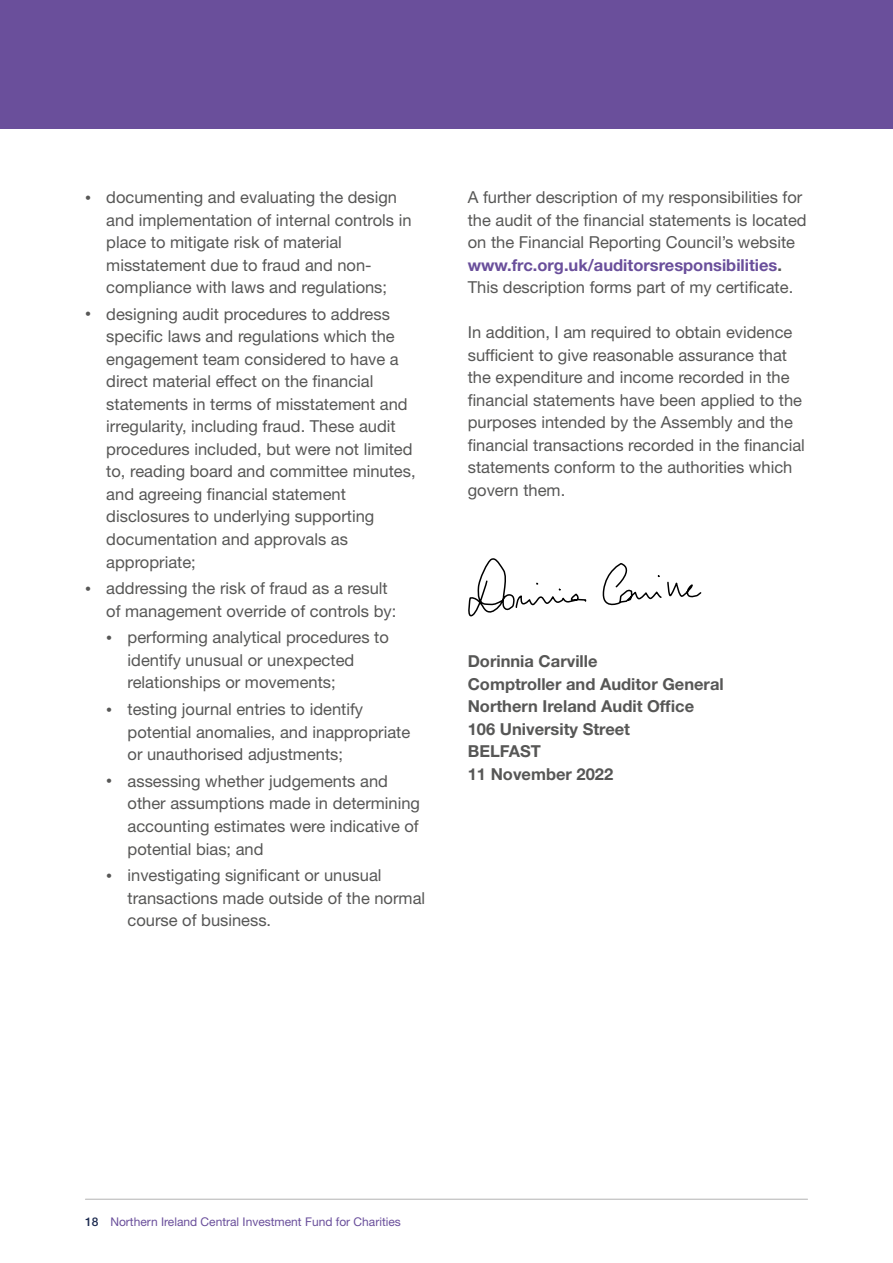
<style>
.page{position:relative;width:893px;height:1263px;background:#fff}
.page>*{position:absolute;margin:0;border:0;box-sizing:border-box;transform-origin:0 0}
.t1{font:16.5px/22.5px "Helvetica Neue LT Std";color:#575756}
.t2{font:700 16.5px/22.5px "Helvetica Neue LT Std";color:#575756}
.t3{font:12px "Helvetica Neue LT Std";color:#6a4f9b}
.s1{font-size:12px}
.s2{font-weight:700;color:#6a4f9b}
.s3{font-weight:700}
.s4{font-weight:500;color:#1d2b50}
</style>
<div class="page">
<div style="left:0;top:0;width:893px;height:128px;background:#6a4f9b"></div>
<hr style="left:85px;top:1199px;width:722px;height:1px;background:#b3b2b2">
<svg style="left:468px;top:558px;width:234px;height:59px"></svg>
<p class="t1" style="left:106px;top:186px;width:307px;text-indent:-21px"><span class="s1">•</span> documenting and evaluating the design and implementation of internal controls in place to mitigate risk of material misstatement due to fraud and non&shy;compliance with laws and regulations;</p>
<p class="t1" style="left:106px;top:303px;width:311px;text-indent:-21px"><span class="s1">•</span> designing audit procedures to address specific laws and regulations which the engagement team considered to have a direct material effect on the financial statements in terms of misstatement and irregularity, including fraud. These audit procedures included, but were not limited to, reading board and committee minutes, and agreeing financial statement disclosures to underlying supporting documentation and approvals as appropriate;</p>
<p class="t1" style="left:106px;top:577px;width:292px;text-indent:-21px"><span class="s1">•</span> addressing the risk of fraud as a result of management override of controls by:</p>
<p class="t1" style="left:128px;top:626px;width:263px;text-indent:-21px"><span class="s1">•</span> performing analytical procedures to identify unusual or unexpected relationships or movements;</p>
<p class="t1" style="left:128px;top:698px;width:284px;text-indent:-21px"><span class="s1">•</span> testing journal entries to identify potential anomalies, and inappropriate or unauthorised adjustments;</p>
<p class="t1" style="left:128px;top:770px;width:294px;text-indent:-21px"><span class="s1">•</span> assessing whether judgements and other assumptions made in determining accounting estimates were indicative of potential bias; and</p>
<p class="t1" style="left:128px;top:864px;width:299px;text-indent:-21px"><span class="s1">•</span> investigating significant or unusual transactions made outside of the normal course of business.</p>
<p class="t1" style="left:468px;top:186px;width:340px">A further description of my responsibilities for the audit of the financial statements is located on the Financial Reporting Council’s website <span class="s2">www.frc.org.uk/auditorsresponsibilities</span><span class="s3">.<br></span>This description forms part of my certificate.</p>
<p class="t1" style="left:468px;top:321px;width:339px">In addition, I am required to obtain evidence sufficient to give reasonable assurance that the expenditure and income recorded in the financial statements have been applied to the purposes intended by the Assembly and the financial transactions recorded in the financial statements conform to the authorities which govern them.</p>
<p class="t2" style="left:468px;top:650px;width:257px">Dorinnia Carville<br>Comptroller and Auditor General<br>Northern Ireland Audit Office<br>106 University Street<br>BELFAST<br>11 November 2022</p>
<p class="t3" style="left:85px;top:1214px;width:317px"><span class="s4">18</span> Northern Ireland Central Investment Fund for Charities</p>
</div>
